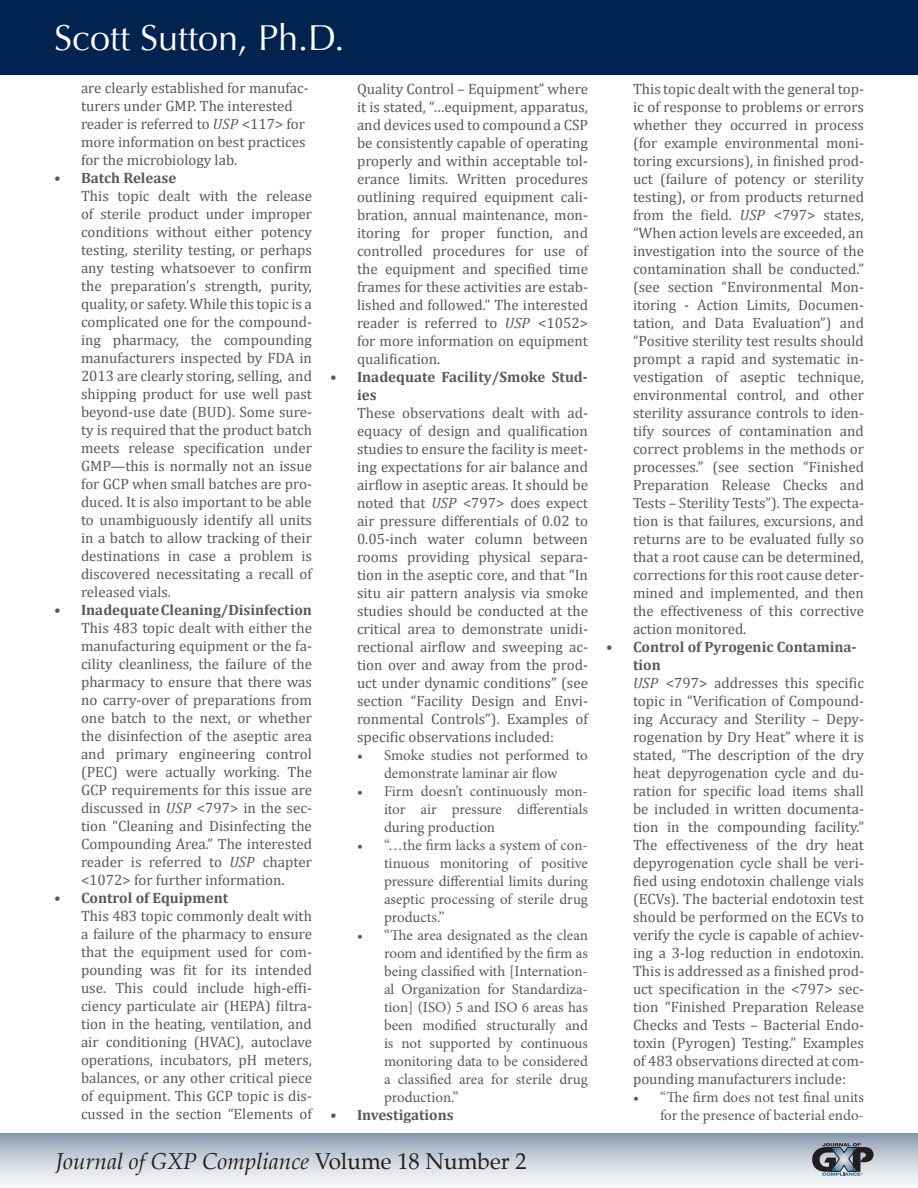
<style>
.page{position:relative;width:918px;height:1188px;background:#fff}
.page>*{position:absolute;margin:0;border:0;box-sizing:border-box;transform-origin:0 0}
.t1{font:36px "Optima";color:#fff}
.t2{font:italic 22.5px "Palatino";color:#231f20}
.GXP_Body{font:15px/18px "Cambria";color:#5a5959;text-align:justify}
.t3{font:15px/18px "Minion Pro";color:#5a5959;text-align:justify}
.t4{font:700 15px/18px "Cambria";color:#5a5959}
.s1{font-style:italic}
.s2{font-weight:700}
.s3{font-style:normal}
</style>
<div class="page">
<div style="left:0;top:0;width:918px;height:75px;background:#00234f"></div>
<div style="left:0;top:1133px;width:918px;height:55px;background:linear-gradient(to bottom,#909fb2,#fff)"></div>
<svg style="left:812px;top:1143px;width:62px;height:33px;background:#787e87"></svg>
<h1 class="t1" style="left:54px;top:17px;width:292px">Scott Sutton, Ph.D.</h1>
<p class="GXP_Body" style="left:81px;top:78px;width:229px;text-align:left">are clearly established for manufac&shy;turers under GMP. The interested reader is referred to <span class="s1">USP</span> &lt;117&gt; for more information on best practices for the microbiology lab.</p>
<p class="t4" style="left:54px;top:168px;width:124px">• Batch Release</p>
<p class="GXP_Body" style="left:81px;top:186px;width:233px">This topic dealt with the release of sterile product under improper conditions without either potency testing, sterility testing, or perhaps any testing whatsoever to confirm the preparation’s strength, purity, quality, or safety. While this topic is a complicated one for the compound&shy;ing pharmacy, the compounding manufacturers inspected by FDA in 2013 are clearly storing, selling, and shipping product for use well past beyond-use date (BUD). Some sure&shy;ty is required that the product batch meets release specification under GMP—this is normally not an issue for GCP when small batches are pro&shy;duced. It is also important to be able to unambiguously identify all units in a batch to allow tracking of their destinations in case a problem is discovered necessitating a recall of released vials.</p>
<p class="GXP_Body" style="left:81px;top:600px;width:233px;text-indent:-27px"><span class="s2">• Inadequate Cleaning/Disinfection </span>This 483 topic dealt with either the manufacturing equipment or the fa&shy;cility cleanliness, the failure of the pharmacy to ensure that there was no carry-over of preparations from one batch to the next, or whether the disinfection of the aseptic area and primary engineering control (PEC) were actually working. The GCP requirements for this issue are discussed in <span class="s1">USP</span> &lt;797&gt; in the sec&shy;tion “Cleaning and Disinfecting the Compounding Area.” The interested reader is referred to <span class="s1">USP</span> chapter &lt;1072&gt; for further information.</p>
<p class="t4" style="left:54px;top:888px;width:176px">• Control of Equipment</p>
<p class="GXP_Body" style="left:81px;top:906px;width:233px">This 483 topic commonly dealt with a failure of the pharmacy to ensure that the equipment used for com&shy;pounding was fit for its intended use. This could include high-effi&shy;ciency particulate air (HEPA) filtra&shy;tion in the heating, ventilation, and air conditioning (HVAC), autoclave operations, incubators, pH meters, balances, or any other critical piece of equipment. This GCP topic is dis&shy;cussed in the section “Elements of</p>
<p class="GXP_Body" style="left:357px;top:80px;width:233px">Quality Control – Equipment” where it is stated, “…equipment, apparatus, and devices used to compound a CSP be consistently capable of operating properly and within acceptable tol&shy;erance limits. Written procedures outlining required equipment cali&shy;bration, annual maintenance, mon&shy;itoring for proper function, and controlled procedures for use of the equipment and specified time frames for these activities are estab&shy;lished and followed.” The interested reader is referred to <span class="s1">USP</span> &lt;1052&gt; for more information on equipment qualification.</p>
<p class="t4" style="left:357px;top:368px;width:233px;text-indent:-27px">• Inadequate Facility/Smoke Stud&shy;ies</p>
<p class="GXP_Body" style="left:357px;top:404px;width:233px">These observations dealt with ad&shy;equacy of design and qualification studies to ensure the facility is meet&shy;ing expectations for air balance and airflow in aseptic areas. It should be noted that <span class="s1">USP</span> &lt;797&gt; does expect air pressure differentials of 0.02 to 0.05-inch water column between rooms providing physical separa&shy;tion in the aseptic core, and that “In situ air pattern analysis via smoke studies should be conducted at the critical area to demonstrate unidi&shy;rectional airflow and sweeping ac&shy;tion over and away from the prod&shy;uct under dynamic conditions” (see section “Facility Design and Envi&shy;ronmental Controls”). Examples of specific observations included:</p>
<p class="t3" style="left:357px;top:747px;width:232px;text-align:center">• Smoke studies not performed to demonstrate laminar air flow</p>
<p class="t3" style="left:384px;top:783px;width:206px;text-indent:-27px">• Firm doesn’t continuously mon&shy;itor air pressure differentials during production</p>
<p class="t3" style="left:384px;top:837px;width:206px;text-indent:-27px">• “…the firm lacks a system of con&shy;tinuous monitoring of positive pressure differential limits during aseptic processing of sterile drug products.”</p>
<p class="t3" style="left:384px;top:927px;width:206px;text-indent:-27px">• “The area designated as the clean room and identified by the firm as being classified with [Internation&shy;al Organization for Standardiza&shy;tion] (ISO) 5 and ISO 6 areas has been modified structurally and is not supported by continuous monitoring data to be considered a classified area for sterile drug production.”</p>
<p class="t4" style="left:330px;top:1106px;width:125px">• Investigations</p>
<h2 class="t2" style="left:56px;top:1142px;width:472px">Journal of GXP Compliance <span class="s3">Volume 18 Number 2</span></h2>
<p class="GXP_Body" style="left:633px;top:80px;width:233px">This topic dealt with the general top&shy;ic of response to problems or errors whether they occurred in process (for example environmental moni&shy;toring excursions), in finished prod&shy;uct (failure of potency or sterility testing), or from products returned from the field. <span class="s1">USP</span> &lt;797&gt; states, “When action levels are exceeded, an investigation into the source of the contamination shall be conducted.” (see section “Environmental Mon&shy;itoring - Action Limits, Documen&shy;tation, and Data Evaluation”) and “Positive sterility test results should prompt a rapid and systematic in&shy;vestigation of aseptic technique, environmental control, and other sterility assurance controls to iden&shy;tify sources of contamination and correct problems in the methods or processes.” (see section “Finished Preparation Release Checks and Tests – Sterility Tests”). The expecta&shy;tion is that failures, excursions, and returns are to be evaluated fully so that a root cause can be determined, corrections for this root cause deter&shy;mined and implemented, and then the effectiveness of this corrective action monitored.</p>
<p class="t4" style="left:633px;top:638px;width:225px;text-indent:-27px">• Control of Pyrogenic Contamina&shy;tion</p>
<p class="GXP_Body" style="left:633px;top:674px;width:233px"><span class="s1">USP</span> &lt;797&gt; addresses this specific topic in “Verification of Compound&shy;ing Accuracy and Sterility – Depy&shy;rogenation by Dry Heat” where it is stated, “The description of the dry heat depyrogenation cycle and du&shy;ration for specific load items shall be included in written documenta&shy;tion in the compounding facility.” The effectiveness of the dry heat depyrogenation cycle shall be veri&shy;fied using endotoxin challenge vials (ECVs). The bacterial endotoxin test should be performed on the ECVs to verify the cycle is capable of achiev&shy;ing a 3-log reduction in endotoxin.<br>This is addressed as a finished prod&shy;uct specification in the &lt;797&gt; sec&shy;tion “Finished Preparation Release Checks and Tests – Bacterial Endo&shy;toxin (Pyrogen) Testing.” Examples of 483 observations directed at com&shy;pounding manufacturers include:</p>
<p class="t3" style="left:633px;top:1089px;width:233px;text-align:right">• “The firm does not test final units for the presence of bacterial endo-</p>
</div>
